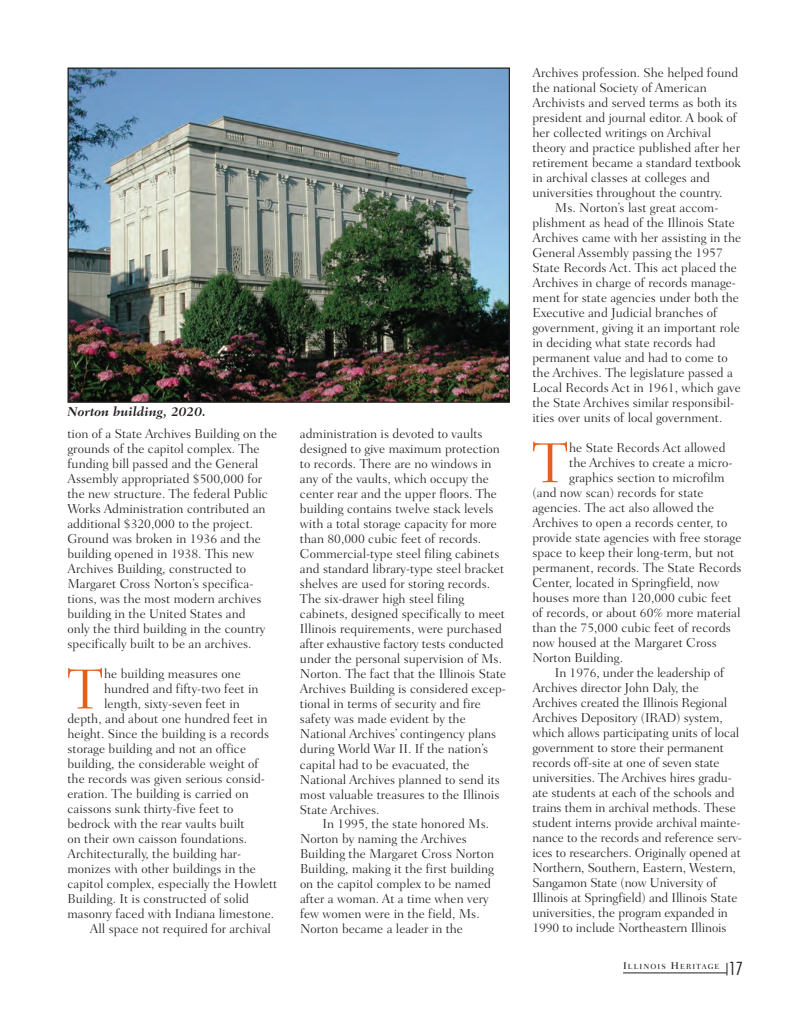
<style>
.page{position:relative;width:810px;height:1035px;background:#fff}
.page>*{position:absolute;margin:0;border:0;box-sizing:border-box;transform-origin:0 0}
.t1{font:300 57.38px "Fairfield LH";color:#e1601e}
.t2{font:300 13.12px/15px "Fairfield LH";color:#231f20}
.t3{font:italic 700 13.12px "Fairfield LH";color:#231f20}
.t4{font:500 7.5px "Fairfield LH";letter-spacing:.145em;color:#231f20}
.s1{font-size:10px}
.s2{font-family:"Futura";font-weight:300;font-stretch:condensed;font-size:17.5px}
</style>
<div class="page">
<img style="left:70px;top:70px;width:438px;height:331px">
<div style="left:68px;top:68px;width:442px;height:335px;border:1px solid #231f20"></div>
<hr style="left:623px;top:973px;width:104px;height:1px;background:#231f20">
<svg style="left:727px;top:963px;width:1px;height:12px"></svg>
<p class="t3" style="left:68px;top:406px;width:140px">Norton building, 2020.</p>
<p class="t2" style="left:68px;top:428px;width:211px">tion of a State Archives Building on the grounds of the capitol complex. The funding bill passed and the General Assembly appropriated $500,000 for the new structure. The federal Public Works Administration contributed an additional $320,000 to the project.<br>Ground was broken in 1936 and the building opened in 1938. This new Archives Building, constructed to Margaret Cross Norton’s specifica&shy;tions, was the most modern archives building in the United States and<br>only the third building in the country specifically built to be an archives.</p>
<p class="t1" style="left:68px;top:666px;width:37px">T</p>
<p class="t2" style="left:104px;top:668px;width:138px">he building measures one</p>
<p class="t2" style="left:104px;top:683px;width:156px">hundred and fifty-two feet in</p>
<p class="t2" style="left:104px;top:698px;width:137px">length, sixty-seven feet in</p>
<p class="t2" style="left:67px;top:713px;width:202px">depth, and about one hundred feet in</p>
<p class="t2" style="left:67px;top:728px;width:203px">height. Since the building is a records</p>
<p class="t2" style="left:67px;top:743px;width:180px">storage building and not an office</p>
<p class="t2" style="left:67px;top:758px;width:193px">building, the considerable weight of</p>
<p class="t2" style="left:67px;top:773px;width:199px">the records was given serious consid-</p>
<p class="t2" style="left:67px;top:788px;width:183px">eration. The building is carried on</p>
<p class="t2" style="left:67px;top:803px;width:167px">caissons sunk thirty-five feet to</p>
<p class="t2" style="left:67px;top:818px;width:179px">bedrock with the rear vaults built</p>
<p class="t2" style="left:67px;top:833px;width:181px">on their own caisson foundations.</p>
<p class="t2" style="left:67px;top:848px;width:175px">Architecturally, the building har-</p>
<p class="t2" style="left:67px;top:863px;width:190px">monizes with other buildings in the</p>
<p class="t2" style="left:67px;top:878px;width:211px">capitol complex, especially the Howlett</p>
<p class="t2" style="left:67px;top:893px;width:183px">Building. It is constructed of solid</p>
<p class="t2" style="left:67px;top:908px;width:208px">masonry faced with Indiana limestone.</p>
<p class="t2" style="left:90px;top:923px;width:183px">All space not required for archival</p>
<p class="t2" style="left:300px;top:428px;width:208px">administration is devoted to vaults designed to give maximum protection to records. There are no windows in any of the vaults, which occupy the center rear and the upper floors. The building contains twelve stack levels with a total storage capacity for more than 80,000 cubic feet of records.<br>Commercial-type steel filing cabinets and standard library-type steel bracket shelves are used for storing records.<br>The six-drawer high steel filing cabinets, designed specifically to meet Illinois requirements, were purchased after exhaustive factory tests conducted under the personal supervision of Ms.<br>Norton. The fact that the Illinois State Archives Building is considered excep&shy;tional in terms of security and fire safety was made evident by the National Archives’ contingency plans during World War II. If the nation’s capital had to be evacuated, the National Archives planned to send its most valuable treasures to the Illinois State Archives.</p>
<p class="t2" style="left:300px;top:818px;width:196px;text-indent:22px">In 1995, the state honored Ms.<br>Norton by naming the Archives<br>Building the Margaret Cross Norton<br>Building, making it the first building on the capitol complex to be named after a woman. At a time when very few women were in the field, Ms.<br>Norton became a leader in the</p>
<p class="t2" style="left:532px;top:67px;width:210px">Archives profession. She helped found the national Society of American Archivists and served terms as both its president and journal editor. A book of her collected writings on Archival theory and practice published after her retirement became a standard textbook in archival classes at colleges and universities throughout the country.</p>
<p class="t2" style="left:532px;top:202px;width:210px;text-indent:22px">Ms. Norton’s last great accom&shy;plishment as head of the Illinois State Archives came with her assisting in the General Assembly passing the 1957<br>State Records Act. This act placed the Archives in charge of records manage&shy;ment for state agencies under both the Executive and Judicial branches of government, giving it an important role in deciding what state records had permanent value and had to come to the Archives. The legislature passed a Local Records Act in 1961, which gave the State Archives similar responsibil&shy;ities over units of local government.</p>
<p class="t1" style="left:532px;top:440px;width:37px">T</p>
<p class="t2" style="left:569px;top:442px;width:158px">he State Records Act allowed</p>
<p class="t2" style="left:569px;top:457px;width:165px">the Archives to create a micro-</p>
<p class="t2" style="left:569px;top:472px;width:157px">graphics section to microfilm</p>
<p class="t2" style="left:532px;top:487px;width:173px">(and now scan) records for state</p>
<p class="t2" style="left:532px;top:502px;width:183px">agencies. The act also allowed the</p>
<p class="t2" style="left:532px;top:517px;width:196px">Archives to open a records center, to</p>
<p class="t2" style="left:532px;top:532px;width:210px">provide state agencies with free storage</p>
<p class="t2" style="left:532px;top:547px;width:203px">space to keep their long-term, but not</p>
<p class="t2" style="left:532px;top:562px;width:211px">permanent, records. The State Records</p>
<p class="t2" style="left:532px;top:577px;width:188px">Center, located in Springfield, now</p>
<p class="t2" style="left:532px;top:592px;width:201px">houses more than 120,000 cubic feet</p>
<p class="t2" style="left:532px;top:607px;width:209px">of records, or about 60% more material</p>
<p class="t2" style="left:532px;top:622px;width:200px">than the 75,000 cubic feet of records</p>
<p class="t2" style="left:532px;top:637px;width:186px">now housed at the Margaret Cross</p>
<p class="t2" style="left:532px;top:652px;width:92px">Norton Building.</p>
<p class="t2" style="left:532px;top:667px;width:211px;text-indent:22px">In 1976, under the leadership of Archives director John Daly, the Archives created the Illinois Regional Archives Depository (IRAD) system, which allows participating units of local government to store their permanent records off-site at one of seven state universities. The Archives hires gradu&shy;ate students at each of the schools and trains them in archival methods. These student interns provide archival mainte&shy;nance to the records and reference serv&shy;ices to researchers. Originally opened at Northern, Southern, Eastern, Western, Sangamon State (now University of Illinois at Springfield) and Illinois State universities, the program expanded in 1990 to include Northeastern Illinois</p>
<p class="t4" style="left:623px;top:963px;width:122px"><span class="s1">I</span>LLINOIS <span class="s1">H</span>ERITAGE <span class="s2">17</span></p>
</div>
